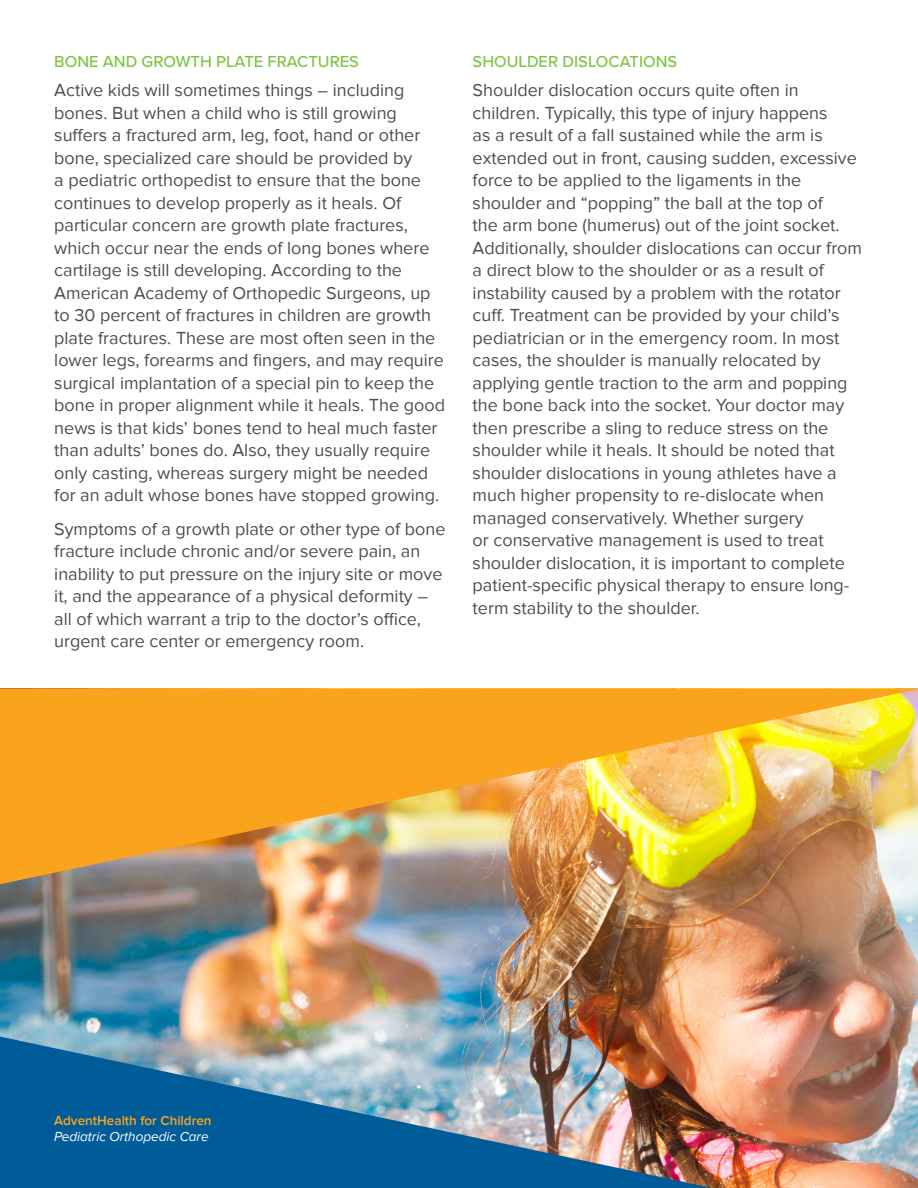
<style>
.page{position:relative;width:918px;height:1188px;background:#fff}
.page>*{position:absolute;margin:0;border:0;box-sizing:border-box;transform-origin:0 0}
.t1{font:18px/22.5px "Proxima Nova";color:#4d4d4f}
.t2{font:500 16.5px "Proxima Nova";color:#80c343}
.t3{font:600 13.5px "Proxima Nova";color:#faa41d}
.t4{font:italic 13.5px "Proxima Nova";color:#fff}
.t5{font:600 13.5px "Proxima Nova";color:#a7a9ac}
</style>
<div class="page">
<img style="left:0;top:884px;width:918px;height:304px">
<img style="left:0;top:688px;width:918px;height:196px">
<img style="left:0;top:1034px;width:776px;height:154px">
<p class="t2" style="left:54px;top:49px;width:306px">BONE AND GROWTH PLATE FRACTURES</p>
<p class="t1" style="left:54px;top:79px;width:392px">Active kids will sometimes things – including bones. But when a child who is still growing suffers a fractured arm, leg, foot, hand or other bone, specialized care should be provided by<br>a pediatric orthopedist to ensure that the bone continues to develop properly as it heals. Of particular concern are growth plate fractures, which occur near the ends of long bones where cartilage is still developing. According to the American Academy of Orthopedic Surgeons, up to 30 percent of fractures in children are growth plate fractures. These are most often seen in the lower legs, forearms and fingers, and may require surgical implantation of a special pin to keep the bone in proper alignment while it heals. The good news is that kids’ bones tend to heal much faster than adults’ bones do. Also, they usually require only casting, whereas surgery might be needed for an adult whose bones have stopped growing.</p>
<p class="t1" style="left:54px;top:518px;width:393px">Symptoms of a growth plate or other type of bone fracture include chronic and/or severe pain, an inability to put pressure on the injury site or move it, and the appearance of a physical deformity – all of which warrant a trip to the doctor’s office, urgent care center or emergency room.</p>
<p class="t2" style="left:473px;top:49px;width:206px">SHOULDER DISLOCATIONS</p>
<p class="t1" style="left:473px;top:79px;width:391px">Shoulder dislocation occurs quite often in children. Typically, this type of injury happens<br>as a result of a fall sustained while the arm is extended out in front, causing sudden, excessive force to be applied to the ligaments in the shoulder and “popping” the ball at the top of<br>the arm bone (humerus) out of the joint socket.<br>Additionally, shoulder dislocations can occur from a direct blow to the shoulder or as a result of instability caused by a problem with the rotator cuff. Treatment can be provided by your child’s pediatrician or in the emergency room. In most cases, the shoulder is manually relocated by applying gentle traction to the arm and popping the bone back into the socket. Your doctor may then prescribe a sling to reduce stress on the shoulder while it heals. It should be noted that shoulder dislocations in young athletes have a much higher propensity to re-dislocate when managed conservatively. Whether surgery<br>or conservative management is used to treat shoulder dislocation, it is important to complete patient-specific physical therapy to ensure long&shy;term stability to the shoulder.</p>
<p class="t3" style="left:54px;top:1113px;width:159px">AdventHealth for Children</p>
<p class="t4" style="left:54px;top:1129px;width:156px">Pediatric Orthopedic Care</p>
<p class="t5" style="left:883px;top:1159px;width:10px">5</p>
</div>
